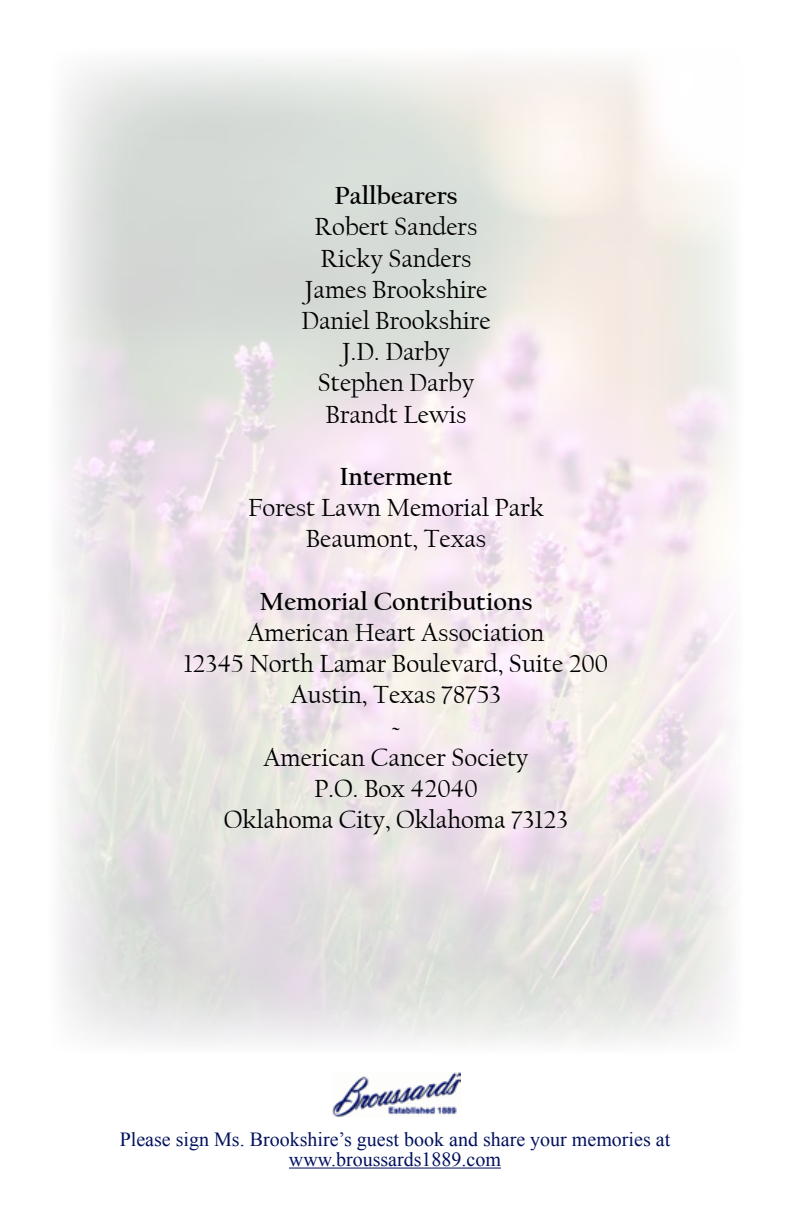
<style>
.page{position:relative;width:792px;height:1224px;background:#fff}
.page>*{position:absolute;margin:0;border:0;box-sizing:border-box;transform-origin:0 0}
.t1{font:26px/31.2px "Californian FB";color:#000;text-align:center}
.t2{font:700 26px "Californian FB";color:#000}
.t3{font:20px/20px "Times New Roman";color:#00115e;text-align:center}
</style>
<div class="page">
<img style="left:333px;top:1072px;width:127px;height:46px">
<hr style="left:289px;top:1168px;width:212px;height:1px;background:#00115e">
<p class="t2" style="left:335px;top:181px;width:124px">Pallbearers</p>
<p class="t1" style="left:301px;top:212px;width:191px">Robert Sanders<br>Ricky Sanders<br>James Brookshire<br>Daniel Brookshire<br>J.D. Darby<br>Stephen Darby<br>Brandt Lewis</p>
<p class="t2" style="left:339px;top:462px;width:115px">Interment</p>
<p class="t1" style="left:248px;top:492px;width:297px">Forest Lawn Memorial Park<br>Beaumont, Texas</p>
<p class="t2" style="left:260px;top:587px;width:274px">Memorial Contributions</p>
<p class="t1" style="left:184px;top:617px;width:426px">American Heart Association<br>12345 North Lamar Boulevard, Suite 200<br>Austin, Texas 78753<br>~<br>American Cancer Society<br>P.O. Box 42040<br>Oklahoma City, Oklahoma 73123</p>
<p class="t3" style="left:120px;top:1129px;width:552px">Please sign Ms. Brookshire’s guest book and share your memories at www.broussards1889.com</p>
</div>
